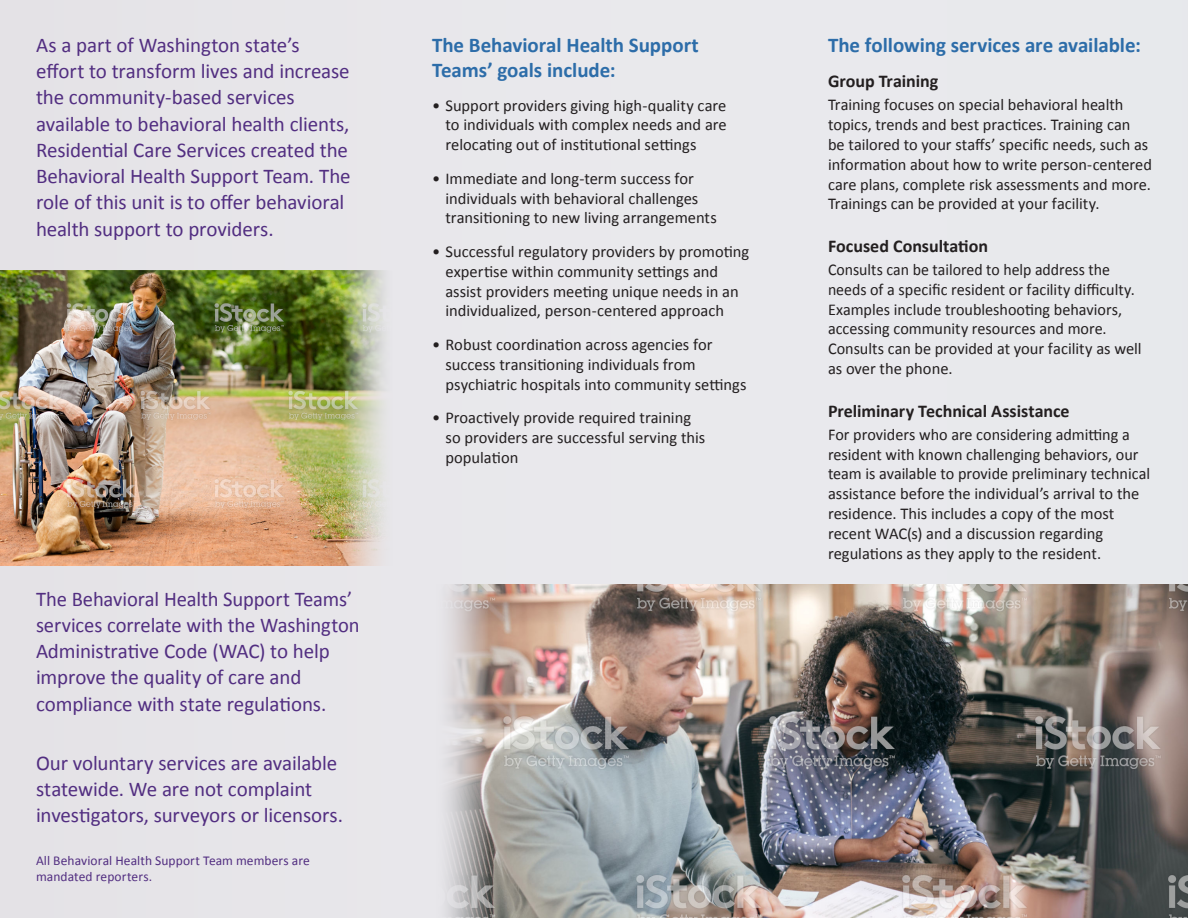
<style>
.page{position:relative;width:1188px;height:918px;background:#e8e8ec}
.page>*{position:absolute;margin:0;border:0;box-sizing:border-box;transform-origin:0 0}
.Headline{font:21px/26.2px "Calibri";letter-spacing:-.005em;color:#522e81}
.Headline-2{font:700 21px/25.2px "Calibri";letter-spacing:-.005em;color:#2d6da9}
.Headline-3{font:700 18px "Calibri";color:#231f20}
.Headline-4{font:16.5px/19.8px "Calibri";color:#231f20}
.Headline-5{font:16.5px/19.8px "Calibri";color:#231f20;scale:.96 1}
.Headline-6{font:13.5px/16.2px "Calibri";letter-spacing:.005em;color:#522e81}
</style>
<div class="page">
<img style="left:0;top:271px;width:386px;height:294px">
<img style="left:446px;top:584px;width:742px;height:334px">
<p class="Headline" style="left:36px;top:32px;width:316px">As a part of Washington state’s effort to transform lives and increase the community-based services available to behavioral health clients, Residential Care Services created the Behavioral Health Support Team. The role of this unit is to offer behavioral health support to providers.</p>
<p class="Headline-2" style="left:432px;top:32px;width:268px">The Behavioral Health Support<br>Teams’ goals include:</p>
<p class="Headline-4" style="left:446px;top:95px;width:283px;text-align:justify;text-indent:-14px">• Support providers giving high-quality care to individuals with complex needs and are relocating out of institutional settings</p>
<p class="Headline-4" style="left:446px;top:169px;width:273px;text-indent:-14px">• Immediate and long-term success for individuals with behavioral challenges transitioning to new living arrangements</p>
<p class="Headline-4" style="left:446px;top:242px;width:305px;text-indent:-14px">• Successful regulatory providers by promoting expertise within community settings and assist providers meeting unique needs in an individualized, person-centered approach</p>
<p class="Headline-4" style="left:446px;top:335px;width:302px;text-indent:-14px">• Robust coordination across agencies for success transitioning individuals from psychiatric hospitals into community settings</p>
<p class="Headline-4" style="left:446px;top:408px;width:261px;text-indent:-14px">• Proactively provide required training so providers are successful serving this population</p>
<p class="Headline" style="left:36px;top:586px;width:325px">The Behavioral Health Support Teams’ services correlate with the Washington Administrative Code (WAC) to help improve the quality of care and compliance with state regulations.</p>
<p class="Headline" style="left:36px;top:750px;width:309px">Our voluntary services are available statewide. We are not complaint investigators, surveyors or licensors.</p>
<p class="Headline-6" style="left:36px;top:853px;width:276px">All Behavioral Health Support Team members are mandated reporters.</p>
<p class="Headline-2" style="left:828px;top:32px;width:314px">The following services are available:</p>
<p class="Headline-3" style="left:828px;top:70px;width:112px">Group Training</p>
<p class="Headline-4" style="left:828px;top:95px;width:326px">Training focuses on special behavioral health topics, trends and best practices. Training can<br>be tailored to your staffs’ specific needs, such as information about how to write person-centered care plans, complete risk assessments and more.<br>Trainings can be provided at your facility.</p>
<p class="Headline-3" style="left:828px;top:234px;width:162px">Focused Consultation</p>
<p class="Headline-5" style="left:828px;top:260px;width:328px">Consults can be tailored to help address the needs of a specific resident or facility difficulty.<br>Examples include troubleshooting behaviors, accessing community resources and more.<br>Consults can be provided at your facility as well as over the phone.</p>
<p class="Headline-3" style="left:828px;top:399px;width:243px">Preliminary Technical Assistance</p>
<p class="Headline-4" style="left:828px;top:425px;width:324px">For providers who are considering admitting a resident with known challenging behaviors, our team is available to provide preliminary technical assistance before the individual’s arrival to the residence. This includes a copy of the most recent WAC(s) and a discussion regarding regulations as they apply to the resident.</p>
</div>
